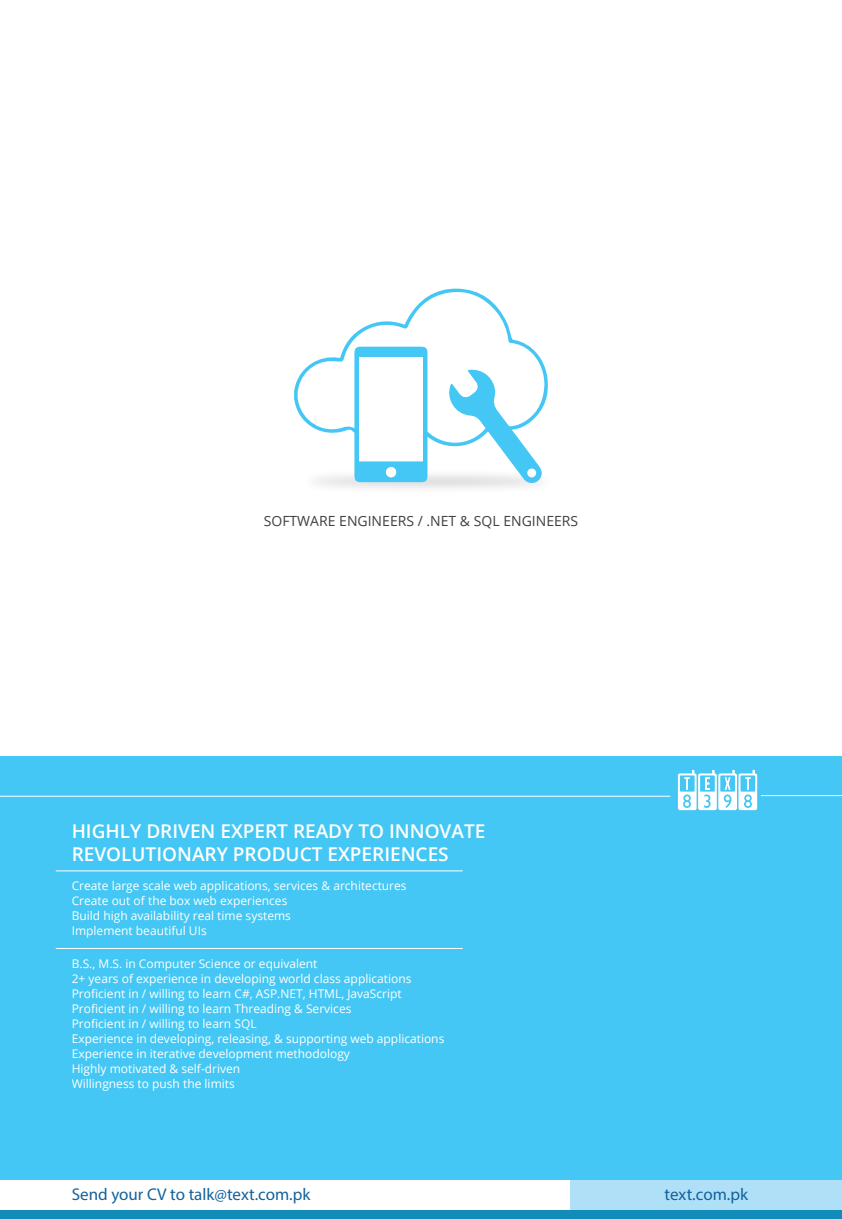
<style>
.page{position:relative;width:842px;height:1219px;background:#fff}
.page>*{position:absolute;margin:0;border:0;box-sizing:border-box;transform-origin:0 0}
.t1{font:600 19px/22.8px "Open Sans";color:#fff}
.t2{font:17px "Myriad Pro";color:#14629c}
.t3{font:14px "Open Sans";color:#404041}
.t4{font:12px/15px "Open Sans";color:#fff}
</style>
<div class="page">
<svg style="left:294px;top:288px;width:254px;height:165px"></svg>
<svg style="left:445px;top:368px;width:99px;height:116px"></svg>
<svg style="left:354px;top:346px;width:73px;height:136px;background:#4dc9f4"></svg>
<div style="left:359px;top:357px;width:64px;height:104px;background:#fff"></div>
<div style="left:386px;top:467px;width:10px;height:10px;background:#fff;border-radius:50%"></div>
<div style="left:0;top:756px;width:842px;height:462px;background:#44c7f4"></div>
<hr style="left:56px;top:870px;width:407px;height:1px;background:#fff">
<hr style="left:56px;top:948px;width:407px;height:1px;background:#fff">
<svg style="left:678px;top:769px;width:79px;height:41px"></svg>
<hr style="left:761px;top:795px;width:81px;height:1px;background:#fff">
<hr style="left:0;top:795px;width:670px;height:1px;background:#fff">
<div style="left:0;top:1209px;width:842px;height:9px;background:#118cb8"></div>
<div style="left:570px;top:1180px;width:272px;height:29px;background:#b0e0f8"></div>
<div style="left:0;top:1180px;width:570px;height:29px;background:#fff"></div>
<p class="t3" style="left:264px;top:511px;width:316px">SOFTWARE ENGINEERS / .NET &amp; SQL ENGINEERS</p>
<h1 class="t1" style="left:72px;top:819px;width:415px">HIGHLY DRIVEN EXPERT READY TO INNOVATE<br>REVOLUTIONARY PRODUCT EXPERIENCES</h1>
<p class="t4" style="left:72px;top:877px;width:336px">Create large scale web applications, services &amp; architectures Create out of the box web experiences<br>Build high availability real time systems<br>Implement beautiful UIs</p>
<p class="t4" style="left:72px;top:955px;width:374px">B.S., M.S. in Computer Science or equivalent<br>2+ years of experience in developing world class applications Proficient in / willing to learn C#, ASP.NET, HTML, JavaScript Proficient in / willing to learn Threading &amp; Services<br>Proficient in / willing to learn SQL<br>Experience in developing, releasing, &amp; supporting web applications Experience in iterative development methodology<br>Highly motivated &amp; self-driven<br>Willingness to push the limits</p>
<h2 class="t2" style="left:72px;top:1183px;width:240px">Send your CV to talk@text.com.pk</h2>
<h2 class="t2" style="left:665px;top:1183px;width:85px">text.com.pk</h2>
</div>
